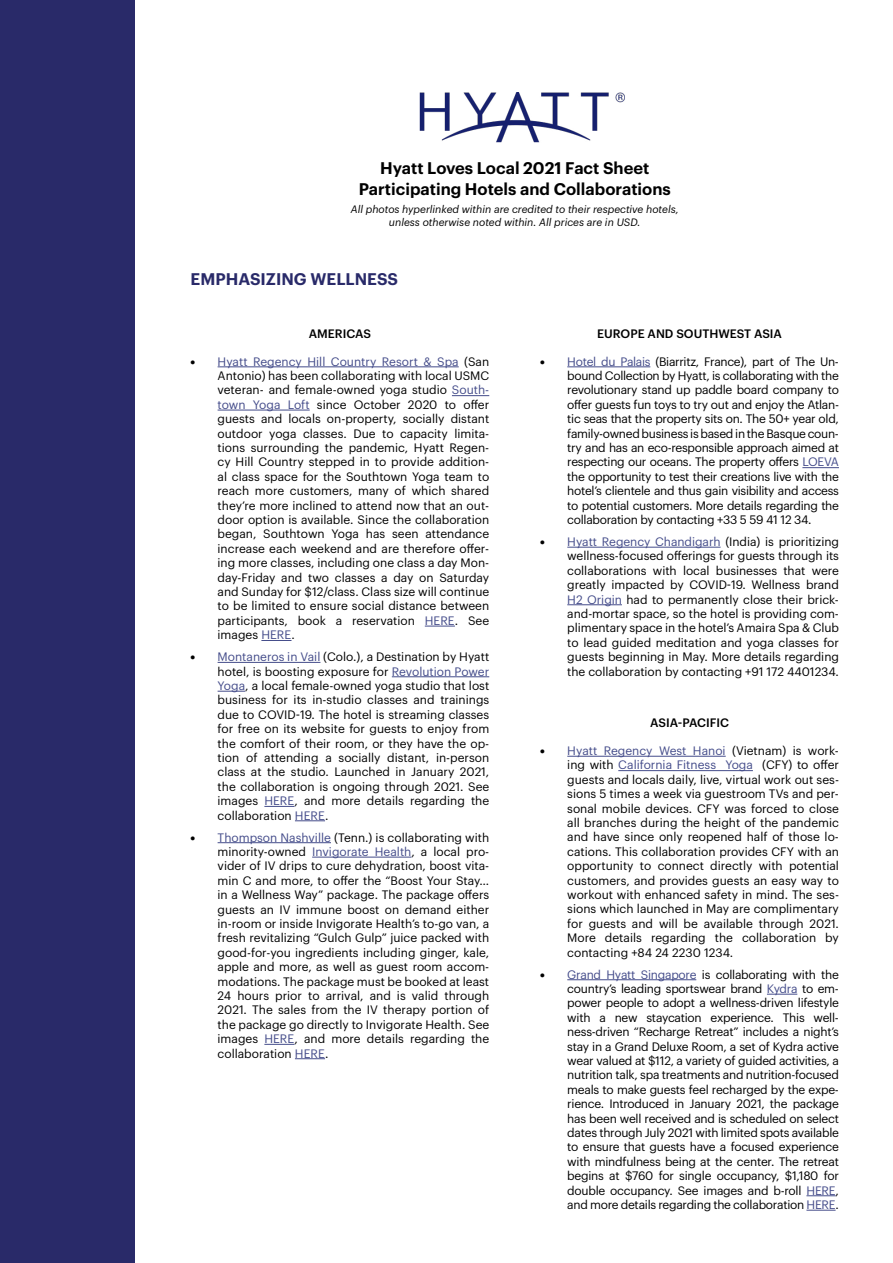
<style>
.page{position:relative;width:893px;height:1263px;background:#fff}
.page>*{position:absolute;margin:0;border:0;box-sizing:border-box;transform-origin:0 0}
.t1{font:600 16.5px/21.6px "Graphik";color:#000;text-align:center}
.t2{font:600 16.5px "Graphik";color:#292a69}
.t3{font:12px/14.4px "Graphik";color:#000;text-align:justify}
.t4{font:500 12px "Graphik";color:#000}
.t5{font:italic 10.5px/12.6px "Graphik";color:#000;text-align:center}
.s1{font-family:"Graphik Super"}
.s2{color:#444c8a}
</style>
<div class="page">
<div style="left:1px;top:0;width:134px;height:1263px;background:#292a69"></div>
<img style="left:419px;top:92px;width:206px;height:50px">
<hr style="left:218px;top:367px;width:241px;height:1px;background:#444c8a">
<hr style="left:452px;top:395px;width:37px;height:1px;background:#444c8a">
<hr style="left:218px;top:410px;width:92px;height:1px;background:#444c8a">
<hr style="left:425px;top:626px;width:30px;height:1px;background:#444c8a">
<hr style="left:261px;top:640px;width:31px;height:1px;background:#444c8a">
<hr style="left:218px;top:662px;width:102px;height:1px;background:#444c8a">
<hr style="left:392px;top:676px;width:97px;height:1px;background:#444c8a">
<svg style="left:218px;top:691px;width:27px;height:1px"></svg>
<hr style="left:264px;top:806px;width:30px;height:1px;background:#444c8a">
<hr style="left:295px;top:820px;width:30px;height:1px;background:#444c8a">
<hr style="left:218px;top:842px;width:113px;height:1px;background:#444c8a">
<hr style="left:312px;top:857px;width:99px;height:1px;background:#444c8a">
<hr style="left:264px;top:1044px;width:30px;height:1px;background:#444c8a">
<hr style="left:295px;top:1058px;width:30px;height:1px;background:#444c8a">
<hr style="left:567px;top:367px;width:83px;height:1px;background:#444c8a">
<hr style="left:802px;top:467px;width:37px;height:1px;background:#444c8a">
<hr style="left:567px;top:547px;width:154px;height:1px;background:#444c8a">
<hr style="left:567px;top:604px;width:55px;height:1px;background:#444c8a">
<hr style="left:567px;top:756px;width:159px;height:1px;background:#444c8a">
<hr style="left:618px;top:770px;width:135px;height:1px;background:#444c8a">
<hr style="left:567px;top:979px;width:129px;height:1px;background:#444c8a">
<hr style="left:767px;top:994px;width:30px;height:1px;background:#444c8a">
<hr style="left:806px;top:1195px;width:30px;height:1px;background:#444c8a">
<hr style="left:806px;top:1210px;width:30px;height:1px;background:#444c8a">
<h1 class="t1" style="left:359px;top:155px;width:314px">Hyatt Loves Local 2021 Fact Sheet<br>Participating Hotels and Collaborations</h1>
<p class="t5" style="left:351px;top:202px;width:329px">All photos hyperlinked within are credited to their respective hotels, unless otherwise noted within. All prices are in USD.</p>
<h1 class="t2" style="left:191px;top:266px;width:209px">EMPHASIZING WELLNESS</h1>
<p class="t4" style="left:309px;top:324px;width:64px">AMERICAS</p>
<p class="t4" style="left:597px;top:324px;width:186px">EUROPE AND SOUTHWEST ASIA</p>
<p class="t3" style="left:218px;top:353px;width:273px;text-indent:-27px"><span class="s1">•</span> <span class="s2">Hyatt Regency Hill Country Resort &amp; Spa</span> (San Antonio) has been collaborating with local USMC veteran- and female-owned yoga studio <span class="s2">South&shy;town Yoga Loft</span> since October 2020 to offer guests and locals on-property, socially distant outdoor yoga classes. Due to capacity limita&shy;tions surrounding the pandemic, Hyatt Regen&shy;cy Hill Country stepped in to provide addition&shy;al class space for the Southtown Yoga team to reach more customers, many of which shared they’re more inclined to attend now that an out&shy;door option is available. Since the collaboration began, Southtown Yoga has seen attendance increase each weekend and are therefore offer&shy;ing more classes, including one class a day Mon&shy;day-Friday and two classes a day on Saturday and Sunday for $12/class. Class size will continue to be limited to ensure social distance between participants, book a reservation <span class="s2">HERE</span>. See images <span class="s2">HERE</span>.</p>
<p class="t3" style="left:218px;top:649px;width:273px;text-indent:-27px"><span class="s1">•</span> <span class="s2">Montaneros in Vail</span> (Colo.), a Destination by Hyatt hotel, is boosting exposure for <span class="s2">Revolution Power Yoga</span>, a local female-owned yoga studio that lost business for its in-studio classes and trainings due to COVID-19. The hotel is streaming classes for free on its website for guests to enjoy from the comfort of their room, or they have the op&shy;tion of attending a socially distant, in-person class at the studio. Launched in January 2021, the collaboration is ongoing through 2021. See images <span class="s2">HERE</span>, and more details regarding the collaboration <span class="s2">HERE</span>.</p>
<p class="t3" style="left:218px;top:829px;width:273px;text-indent:-27px"><span class="s1">•</span> <span class="s2">Thompson Nashville</span> (Tenn.) is collaborating with minority-owned <span class="s2">Invigorate Health</span>, a local pro&shy;vider of IV drips to cure dehydration, boost vita&shy;min C and more, to offer the “Boost Your Stay… in a Wellness Way” package. The package offers guests an IV immune boost on demand either in-room or inside Invigorate Health’s to-go van, a fresh revitalizing “Gulch Gulp” juice packed with good-for-you ingredients including ginger, kale, apple and more, as well as guest room accom&shy;modations. The package must be booked at least 24 hours prior to arrival, and is valid through 2021. The sales from the IV therapy portion of the package go directly to Invigorate Health. See images <span class="s2">HERE</span>, and more details regarding the collaboration <span class="s2">HERE</span>.</p>
<p class="t3" style="left:567px;top:353px;width:273px;text-indent:-27px"><span class="s1">•</span> <span class="s2">Hotel du Palais</span> (Biarritz, France), part of The Un&shy;bound Collection by Hyatt, is collaborating with the revolutionary stand up paddle board company to offer guests fun toys to try out and enjoy the Atlan&shy;tic seas that the property sits on. The 50+ year old, family-owned business is based in the Basque coun&shy;try and has an eco-responsible approach aimed at respecting our oceans. The property offers <span class="s2">LOEVA </span>the opportunity to test their creations live with the hotel’s clientele and thus gain visibility and access to potential customers. More details regarding the collaboration by contacting +33 5 59 41 12 34.</p>
<p class="t3" style="left:567px;top:533px;width:273px;text-indent:-27px"><span class="s1">•</span> <span class="s2">Hyatt Regency Chandigarh</span> (India) is prioritizing wellness-focused offerings for guests through its collaborations with local businesses that were greatly impacted by COVID-19. Wellness brand <span class="s2">H2 Origin</span> had to permanently close their brick&shy;and-mortar space, so the hotel is providing com&shy;plimentary space in the hotel’s Amaira Spa &amp; Club to lead guided meditation and yoga classes for guests beginning in May. More details regarding the collaboration by contacting +91 172 4401234.</p>
<p class="t4" style="left:650px;top:714px;width:80px">ASIA-PACIFIC</p>
<p class="t3" style="left:567px;top:742px;width:273px;text-indent:-27px"><span class="s1">•</span> <span class="s2">Hyatt Regency West Hanoi</span> (Vietnam) is work&shy;ing with <span class="s2">California Fitness Yoga</span> (CFY) to offer guests and locals daily, live, virtual work out ses&shy;sions 5 times a week via guestroom TVs and per&shy;sonal mobile devices. CFY was forced to close all branches during the height of the pandemic and have since only reopened half of those lo&shy;cations. This collaboration provides CFY with an opportunity to connect directly with potential customers, and provides guests an easy way to workout with enhanced safety in mind. The ses&shy;sions which launched in May are complimentary for guests and will be available through 2021.<br>More details regarding the collaboration by contacting +84 24 2230 1234.</p>
<p class="t3" style="left:567px;top:966px;width:273px;text-indent:-27px"><span class="s1">•</span> <span class="s2">Grand Hyatt Singapore</span> is collaborating with the country’s leading sportswear brand <span class="s2">Kydra</span> to em&shy;power people to adopt a wellness-driven lifestyle with a new staycation experience. This well&shy;ness-driven “Recharge Retreat” includes a night’s stay in a Grand Deluxe Room, a set of Kydra active wear valued at $112, a variety of guided activities, a nutrition talk, spa treatments and nutrition-focused meals to make guests feel recharged by the expe&shy;rience. Introduced in January 2021, the package has been well received and is scheduled on select dates through July 2021 with limited spots available to ensure that guests have a focused experience with mindfulness being at the center. The retreat begins at $760 for single occupancy, $1,180 for double occupancy. See images and b-roll <span class="s2">HERE</span>, and more details regarding the collaboration <span class="s2">HERE</span>.</p>
</div>
